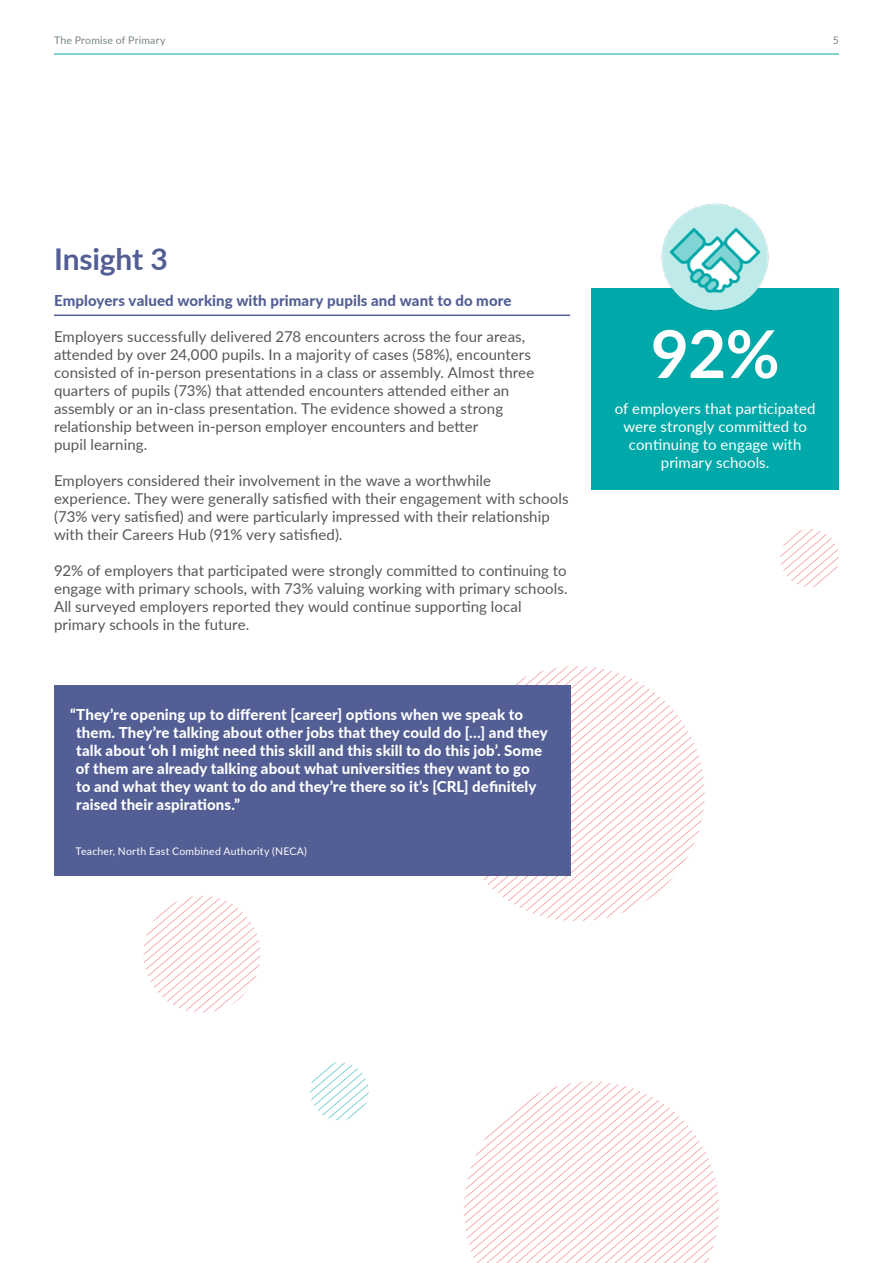
<style>
.page{position:relative;width:893px;height:1263px;background:#fff}
.page>*{position:absolute;margin:0;border:0;box-sizing:border-box;transform-origin:0 0}
.t1{font:700 66px "Lato";color:#fff}
.t2{font:700 30px "Lato";letter-spacing:-.005em;color:#525e94}
.t3{font:15px/18px "Lato";letter-spacing:.005em;color:#575756}
.t4{font:800 15px/18px "Lato";letter-spacing:.005em;color:#fff}
.t5{font:15px/18px "Lato";letter-spacing:.005em;color:#fff;text-align:center}
.t6{font:800 15px "Lato";letter-spacing:.01em;color:#525e94}
.t7{font:10.5px "Lato";letter-spacing:.02em;color:#fff}
.t8{font:10.5px "Lato";letter-spacing:.02em;color:#788685}
</style>
<div class="page">
<hr style="left:54px;top:315px;width:516px;height:1px;background:#525e94">
<svg style="left:473px;top:1255px;width:237px;height:5px"></svg>
<svg style="left:464px;top:1081px;width:255px;height:174px"></svg>
<svg style="left:487px;top:883px;width:181px;height:5px"></svg>
<svg style="left:515px;top:666px;width:190px;height:174px"></svg>
<svg style="left:144px;top:896px;width:116px;height:117px"></svg>
<svg style="left:780px;top:529px;width:59px;height:58px"></svg>
<svg style="left:310px;top:1062px;width:59px;height:59px"></svg>
<div style="left:591px;top:288px;width:248px;height:202px;background:#00a9a9"></div>
<img style="left:661px;top:203px;width:108px;height:108px">
<div style="left:54px;top:685px;width:516px;height:191px;background:#525e94"></div>
<hr style="left:54px;top:54px;width:785px;height:1px;background:#00a8a8">
<p class="t8" style="left:54px;top:33px;width:113px">The Promise of Primary</p>
<p class="t8" style="left:833px;top:33px;width:8px">5</p>
<h2 class="t2" style="left:54px;top:237px;width:115px">Insight 3</h2>
<p class="t6" style="left:54px;top:289px;width:459px">Employers valued working with primary pupils and want to do more</p>
<p class="t3" style="left:54px;top:327px;width:482px">Employers successfully delivered 278 encounters across the four areas, attended by over 24,000 pupils. In a majority of cases (58%), encounters consisted of in-person presentations in a class or assembly. Almost three quarters of pupils (73%) that attended encounters attended either an assembly or an in-class presentation. The evidence showed a strong relationship between in-person employer encounters and better<br>pupil learning.</p>
<p class="t3" style="left:54px;top:471px;width:516px">Employers considered their involvement in the wave a worthwhile experience. They were generally satisfied with their engagement with schools (73% very satisfied) and were particularly impressed with their relationship with their Careers Hub (91% very satisfied).</p>
<p class="t3" style="left:54px;top:561px;width:515px">92% of employers that participated were strongly committed to continuing to engage with primary schools, with 73% valuing working with primary schools.<br>All surveyed employers reported they would continue supporting local primary schools in the future.</p>
<p class="t4" style="left:76px;top:705px;width:474px;text-indent:-6px">“They’re opening up to different [career] options when we speak to them. They’re talking about other jobs that they could do […] and they talk about ‘oh I might need this skill and this skill to do this job’. Some of them are already talking about what universities they want to go to and what they want to do and they’re there so it’s [CRL] definitely raised their aspirations.”</p>
<p class="t7" style="left:75px;top:843px;width:233px">Teacher, North East Combined Authority (NECA)</p>
<h1 class="t1" style="left:651px;top:305px;width:130px">92%</h1>
<p class="t5" style="left:615px;top:399px;width:202px">of employers that participated were strongly committed to continuing to engage with primary schools.</p>
</div>
